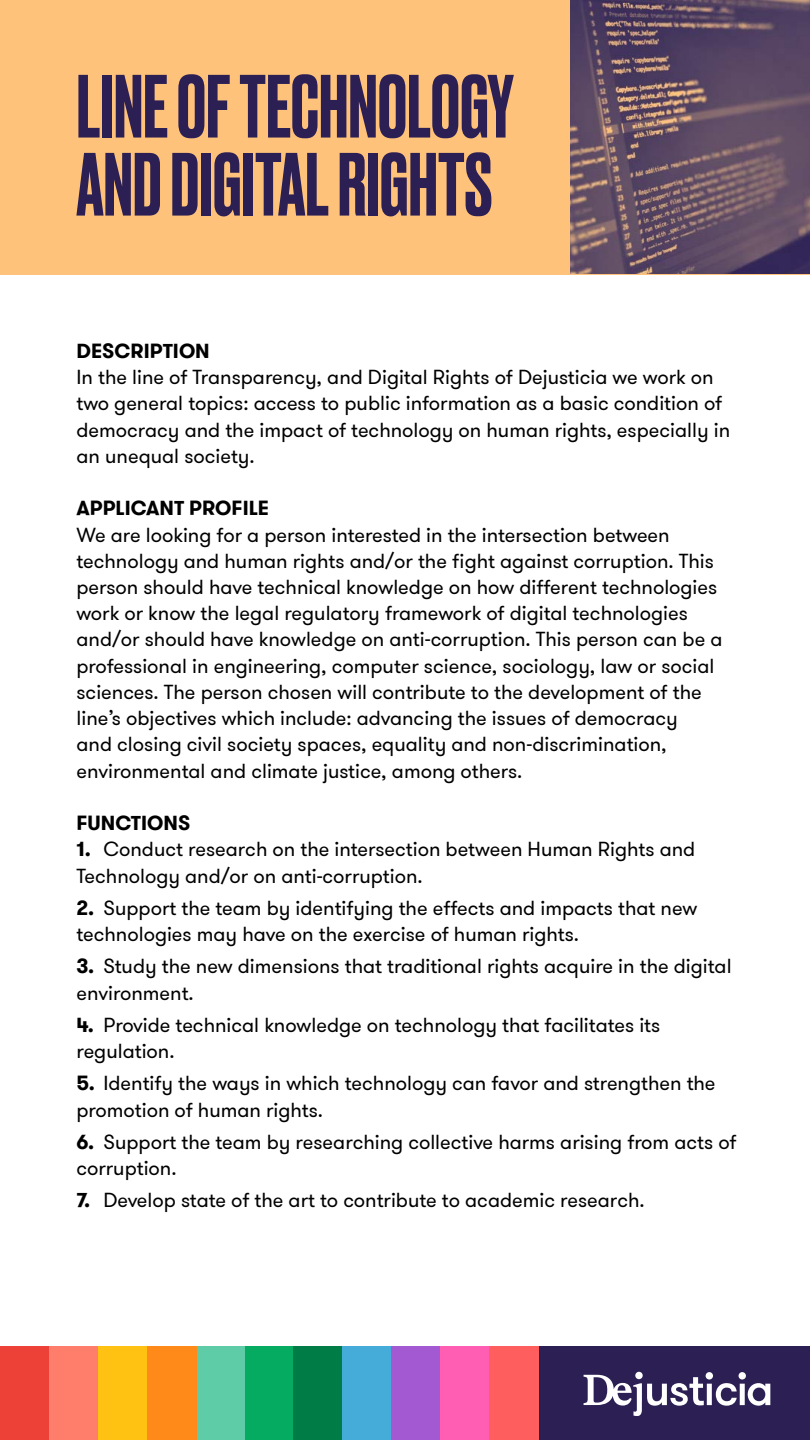
<style>
.page{position:relative;width:810px;height:1440px;background:#fff}
.page>*{position:absolute;margin:0;border:0;box-sizing:border-box;transform-origin:0 0}
.t1{font:500 84.3px/78px "Druk";color:#2b1f54}
.t2{font:20.25px/26.2px "GT Walsheim Pro";color:#000}
.t3{font:700 20.25px "GT Walsheim Pro";color:#000}
.s1{font-weight:700}
</style>
<div class="page">
<div style="left:0;top:1346px;width:810px;height:94px;background:#2b1f54"></div>
<svg style="left:584px;top:1372px;width:186px;height:44px"></svg>
<div style="left:196px;top:1346px;width:49px;height:94px;background:#5ecca6"></div>
<div style="left:0;top:1346px;width:49px;height:94px;background:#ed4036"></div>
<div style="left:49px;top:1346px;width:49px;height:94px;background:#ff7d6b"></div>
<div style="left:98px;top:1346px;width:49px;height:94px;background:#ffc212"></div>
<div style="left:147px;top:1346px;width:49px;height:94px;background:#ff8a1a"></div>
<div style="left:245px;top:1346px;width:49px;height:94px;background:#05ab61"></div>
<div style="left:294px;top:1346px;width:49px;height:94px;background:#007d47"></div>
<div style="left:343px;top:1346px;width:49px;height:94px;background:#45abd9"></div>
<div style="left:392px;top:1346px;width:49px;height:94px;background:#a359d1"></div>
<div style="left:441px;top:1346px;width:49px;height:94px;background:#ff5eb3"></div>
<div style="left:490px;top:1346px;width:49px;height:94px;background:#ff5e5e"></div>
<div style="left:0;top:0;width:810px;height:274px;background:#ffc27a"></div>
<img style="left:570px;top:0;width:240px;height:273px">
<h1 class="t1" style="left:76px;top:63px;width:439px">LINE OF TECHNOLOGY<br>AND DIGITAL RIGHTS</h1>
<p class="t3" style="left:76px;top:337px;width:135px">DESCRIPTION</p>
<p class="t2" style="left:76px;top:364px;width:655px">In the line of Transparency, and Digital Rights of Dejusticia we work on two general topics: access to public information as a basic condition of democracy and the impact of technology on human rights, especially in an unequal society.</p>
<p class="t3" style="left:76px;top:495px;width:194px">APPLICANT PROFILE</p>
<p class="t2" style="left:76px;top:522px;width:648px">We are looking for a person interested in the intersection between technology and human rights and/or the fight against corruption. This person should have technical knowledge on how different technologies work or know the legal regulatory framework of digital technologies and/or should have knowledge on anti-corruption. This person can be a professional in engineering, computer science, sociology, law or social sciences. The person chosen will contribute to the development of the line’s objectives which include: advancing the issues of democracy<br>and closing civil society spaces, equality and non-discrimination, environmental and climate justice, among others.</p>
<p class="t3" style="left:76px;top:810px;width:115px">FUNCTIONS</p>
<p class="t2" style="left:76px;top:837px;width:620px"><span class="s1">1.</span> Conduct research on the intersection between Human Rights and<br>Technology and/or on anti-corruption.</p>
<p class="t2" style="left:76px;top:895px;width:622px"><span class="s1">2.</span> Support the team by identifying the effects and impacts that new technologies may have on the exercise of human rights.</p>
<p class="t2" style="left:76px;top:954px;width:657px"><span class="s1">3.</span> Study the new dimensions that traditional rights acquire in the digital environment.</p>
<p class="t2" style="left:76px;top:1012px;width:585px"><span class="s1">4.</span> Provide technical knowledge on technology that facilitates its regulation.</p>
<p class="t2" style="left:76px;top:1071px;width:641px"><span class="s1">5.</span> Identify the ways in which technology can favor and strengthen the promotion of human rights.</p>
<p class="t2" style="left:76px;top:1129px;width:662px"><span class="s1">6.</span> Support the team by researching collective harms arising from acts of corruption.</p>
<p class="t2" style="left:76px;top:1188px;width:570px"><span class="s1">7.</span> Develop state of the art to contribute to academic research.</p>
</div>
